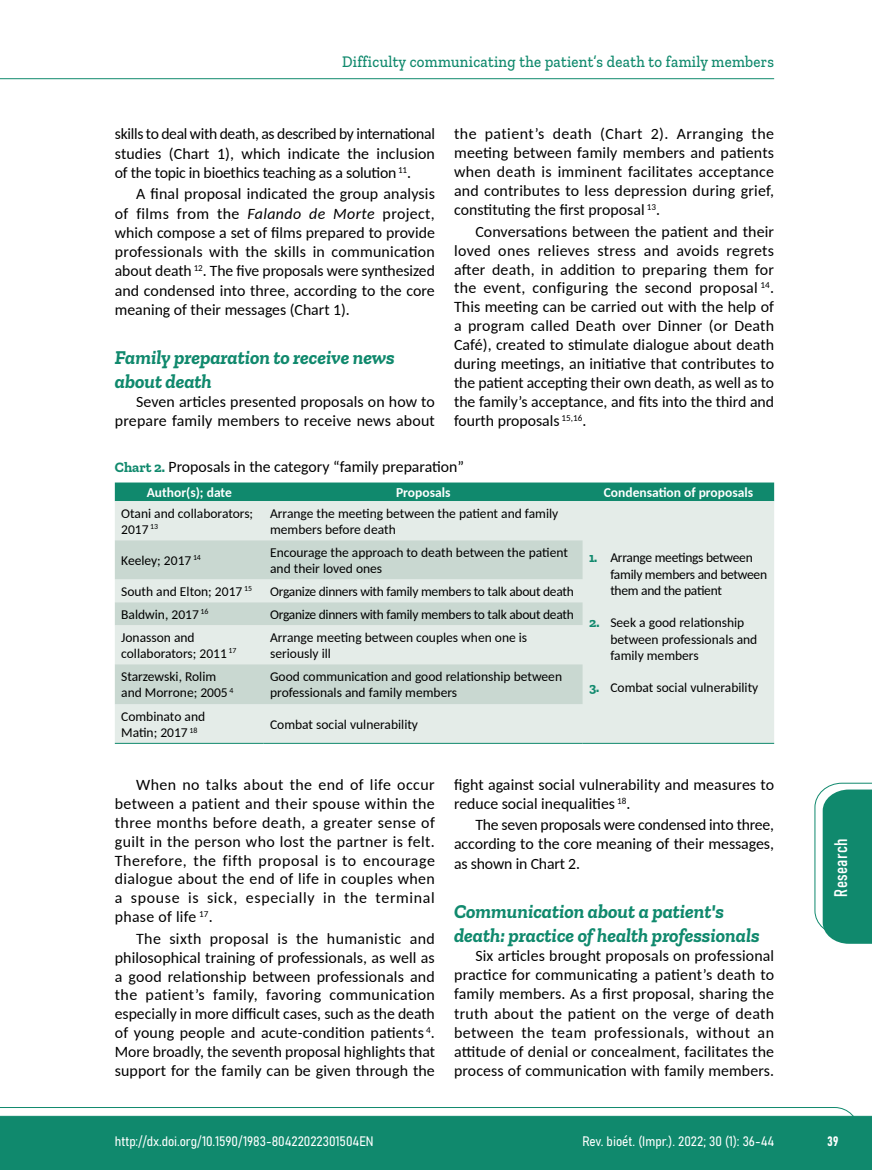
<style>
.page{position:relative;width:872px;height:1170px;background:#fff}
.page>*{position:absolute;margin:0;border:0;box-sizing:border-box;transform-origin:0 0}
.t1{font:italic 700 19.5px/23.7px "Zilla Slab";color:#10896d}
.t2{font:18px "Bahnschrift";letter-spacing:.02em;color:#fff}
.t3{font:500 16.5px "Zilla Slab";letter-spacing:.02em;color:#10896d;scale:.9 1}
.t4{font:15.75px/19.2px "Carlito";color:#000;text-align:justify}
.t5{font:13.5px/16.2px "Carlito";color:#000}
.t6{font:13.5px/16.2px "Carlito";letter-spacing:-.02em;color:#000}
.t7{font:13.5px "Bahnschrift";color:#fff}
.t8{font:700 13.5px "Carlito";color:#fff}
.s1{font-family:"Zilla Slab";font-weight:700;font-size:14.25px;color:#10896d}
.s2{font-family:"Zilla Slab";font-weight:700;color:#10896d}
.s3{font-style:italic}
</style>
<div class="page">
<svg style="left:0;top:1107px;width:859px;height:62px;background:#2e977f"></svg>
<hr style="left:0;top:78px;width:774px;height:1px;background:#10896d">
<div style="left:115px;top:482px;width:659px;height:19px;background:#10896d"></div>
<div style="left:115px;top:501px;width:659px;height:242px;background:#e4ece8"></div>
<svg style="left:115px;top:540px;width:468px;height:164px;background:#d3dfd9"></svg>
<hr style="left:115px;top:743px;width:149px;height:1px;background:#10896d">
<hr style="left:264px;top:743px;width:319px;height:1px;background:#10896d">
<hr style="left:583px;top:743px;width:191px;height:1px;background:#10896d">
<svg style="left:814px;top:782px;width:58px;height:161px"></svg>
<p class="t3" style="left:342px;top:53px;width:481px">Difficulty communicating the patient’s death to family members</p>
<p class="t4" style="left:454px;top:124px;width:321px">the patient’s death (Chart 2). Arranging the meeting between family members and patients when death is imminent facilitates acceptance and contributes to less depression during grief, constituting the first proposal <sup>13</sup>.</p>
<p class="t4" style="left:454px;top:221px;width:321px;text-indent:21px">Conversations between the patient and their loved ones relieves stress and avoids regrets after death, in addition to preparing them for the event, configuring the second proposal <sup>14</sup>.<br>This meeting can be carried out with the help of a program called Death over Dinner (or Death Café), created to stimulate dialogue about death during meetings, an initiative that contributes to the patient accepting their own death, as well as to the family’s acceptance, and fits into the third and fourth proposals <sup>15,16</sup>.</p>
<p class="t4" style="left:115px;top:456px;width:351px"><span class="s1">Chart 2.</span> Proposals in the category “family preparation”</p>
<p class="t8" style="left:147px;top:483px;width:87px">Author(s); date</p>
<p class="t8" style="left:396px;top:483px;width:56px">Proposals</p>
<p class="t8" style="left:604px;top:483px;width:151px">Condensation of proposals</p>
<p class="t5" style="left:121px;top:504px;width:133px">Otani and collaborators;<br>2017 <sup>13</sup></p>
<p class="t5" style="left:270px;top:504px;width:290px">Arrange the meeting between the patient and family members before death</p>
<p class="t6" style="left:610px;top:549px;width:158px;text-indent:-21px"><span class="s2">1.</span> Arrange meetings between family members and between them and the patient</p>
<p class="t5" style="left:610px;top:614px;width:148px;text-indent:-21px"><span class="s2">2.</span> Seek a good relationship between professionals and family members</p>
<p class="t5" style="left:589px;top:679px;width:171px"><span class="s2">3.</span> Combat social vulnerability</p>
<p class="t4" style="left:115px;top:124px;width:322px">skills to deal with death, as described by international studies (Chart 1), which indicate the inclusion of the topic in bioethics teaching as a solution <sup>11</sup>.</p>
<p class="t4" style="left:115px;top:184px;width:321px;text-indent:21px">A final proposal indicated the group analysis of films from the <span class="s3">Falando de Morte</span> project, which compose a set of films prepared to provide professionals with the skills in communication about death <sup>12</sup>. The five proposals were synthesized and condensed into three, according to the core meaning of their messages (Chart 1).</p>
<p class="t1" style="left:115px;top:346px;width:281px">Family preparation to receive news about death</p>
<p class="t4" style="left:115px;top:391px;width:321px;text-align:right">Seven articles presented proposals on how to prepare family members to receive news about</p>
<p class="t5" style="left:121px;top:551px;width:81px">Keeley; 2017 <sup>14</sup></p>
<p class="t5" style="left:270px;top:543px;width:299px">Encourage the approach to death between the patient and their loved ones</p>
<p class="t5" style="left:121px;top:582px;width:132px">South and Elton; 2017 <sup>15</sup></p>
<p class="t6" style="left:270px;top:582px;width:305px">Organize dinners with family members to talk about death</p>
<p class="t5" style="left:121px;top:605px;width:89px">Baldwin, 2017 <sup>16</sup></p>
<p class="t6" style="left:270px;top:605px;width:305px">Organize dinners with family members to talk about death</p>
<p class="t5" style="left:121px;top:628px;width:117px">Jonasson and collaborators; 2011 <sup>17</sup></p>
<p class="t5" style="left:270px;top:628px;width:259px">Arrange meeting between couples when one is seriously ill</p>
<p class="t5" style="left:121px;top:668px;width:114px">Starzewski, Rolim and Morrone; 2005 <sup>4</sup></p>
<p class="t5" style="left:270px;top:668px;width:293px">Good communication and good relationship between professionals and family members</p>
<p class="t5" style="left:121px;top:707px;width:85px">Combinato and<br>Matin; 2017 <sup>18</sup></p>
<p class="t5" style="left:270px;top:715px;width:149px">Combat social vulnerability</p>
<p class="t4" style="left:115px;top:774px;width:321px;text-indent:21px">When no talks about the end of life occur between a patient and their spouse within the three months before death, a greater sense of guilt in the person who lost the partner is felt.<br>Therefore, the fifth proposal is to encourage dialogue about the end of life in couples when a spouse is sick, especially in the terminal phase of life <sup>17</sup>.</p>
<p class="t4" style="left:115px;top:928px;width:322px;text-indent:21px">The sixth proposal is the humanistic and philosophical training of professionals, as well as a good relationship between professionals and the patient’s family, favoring communication especially in more difficult cases, such as the death of young people and acute-condition patients <sup>4</sup>.<br>More broadly, the seventh proposal highlights that support for the family can be given through the</p>
<p class="t4" style="left:454px;top:774px;width:321px">fight against social vulnerability and measures to reduce social inequalities <sup>18</sup>.</p>
<p class="t4" style="left:454px;top:814px;width:321px;text-indent:21px">The seven proposals were condensed into three, according to the core meaning of their messages, as shown in Chart 2.</p>
<p class="t1" style="left:454px;top:899px;width:307px">Communication about a patient's death: practice of health professionals</p>
<p class="t4" style="left:454px;top:945px;width:322px;text-indent:21px">Six articles brought proposals on professional practice for communicating a patient’s death to family members. As a first proposal, sharing the truth about the patient on the verge of death between the team professionals, without an attitude of denial or concealment, facilitates the process of communication with family members.</p>
<p class="t2" style="left:827px;top:896px;width:59px;rotate:-90deg">Research</p>
<p class="t7" style="left:115px;top:1131px;width:260px">http://dx.doi.org/10.1590/1983-80422022301504EN</p>
<p class="t7" style="left:582px;top:1131px;width:193px">Rev. bioét. (Impr.). 2022; 30 (1): 36-44</p>
<p class="t7" style="left:827px;top:1130px;width:12px">39</p>
</div>
